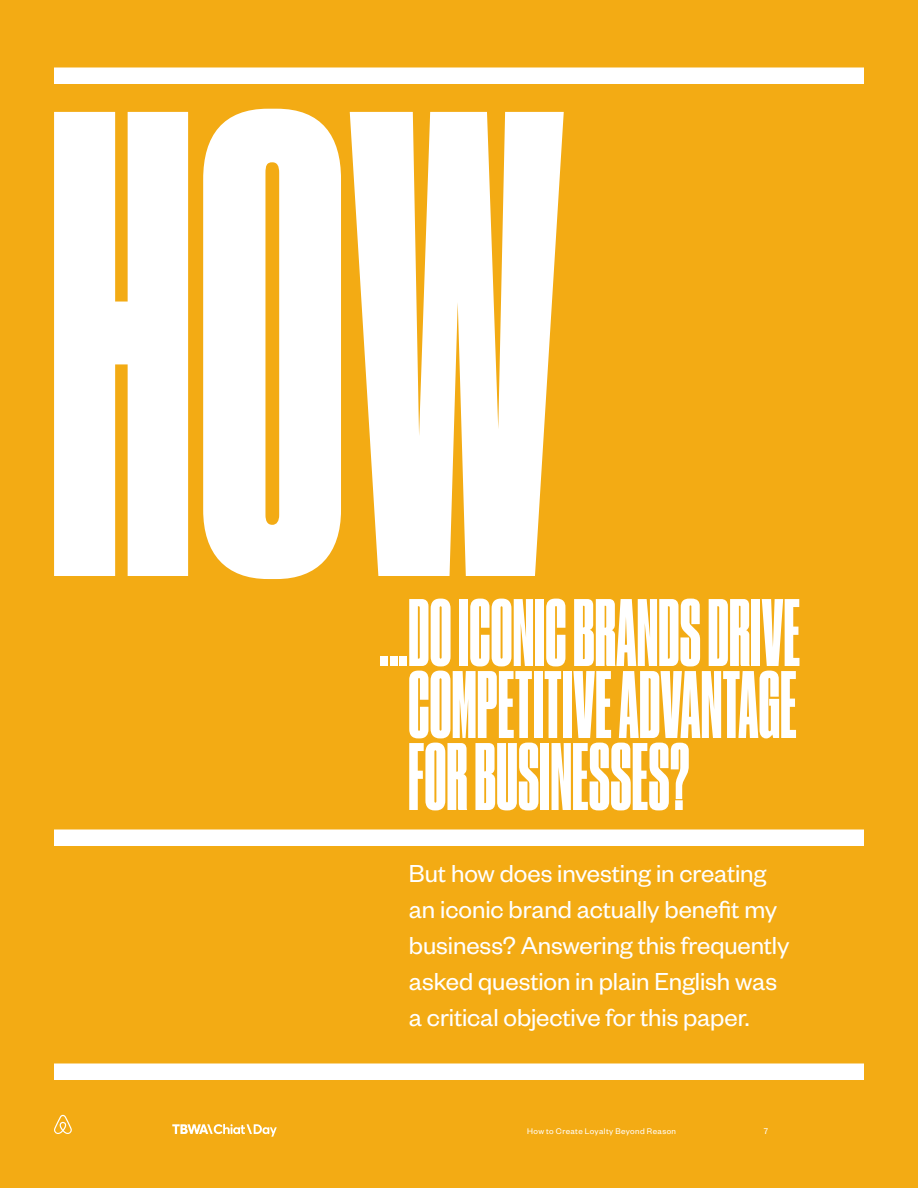
<style>
.page{position:relative;width:918px;height:1188px;background:#f3ab14}
.page>*{position:absolute;margin:0;border:0;box-sizing:border-box;transform-origin:0 0}
.t1{font:623.85px "Druk X Cond Super";color:#fff}
.t2{font:90px/72px "Druk X Cond Super";letter-spacing:.01em;color:#fff;text-align:justify}
.t3{font:27px/36px "Founders Grotesk";letter-spacing:-.005em;color:#fff}
.t4{font:9px "Founders Grotesk";letter-spacing:.045em;color:#fff}
</style>
<div class="page">
<div style="left:54px;top:68px;width:810px;height:16px;background:#fff"></div>
<div style="left:54px;top:1064px;width:810px;height:16px;background:#fff"></div>
<div style="left:54px;top:830px;width:810px;height:16px;background:#fff"></div>
<svg style="left:172px;top:1124px;width:105px;height:13px"></svg>
<svg style="left:54px;top:1115px;width:18px;height:19px"></svg>
<h1 class="t1" style="left:50px;top:-14px;width:515px">HOW</h1>
<h2 class="t2" style="left:409px;top:597px;width:393px;text-indent:-29px">...DO ICONIC BRANDS DRIVE COMPETITIVE ADVANTAGE FOR BUSINESSES?</h2>
<p class="t3" style="left:409px;top:854px;width:382px">But how does investing in creating an iconic brand actually benefit my business? Answering this frequently asked question in plain English was a critical objective for this paper.</p>
<p class="t4" style="left:527px;top:1126px;width:150px">How to Create Loyalty Beyond Reason</p>
<p class="t4" style="left:764px;top:1126px;width:6px">7</p>
</div>
